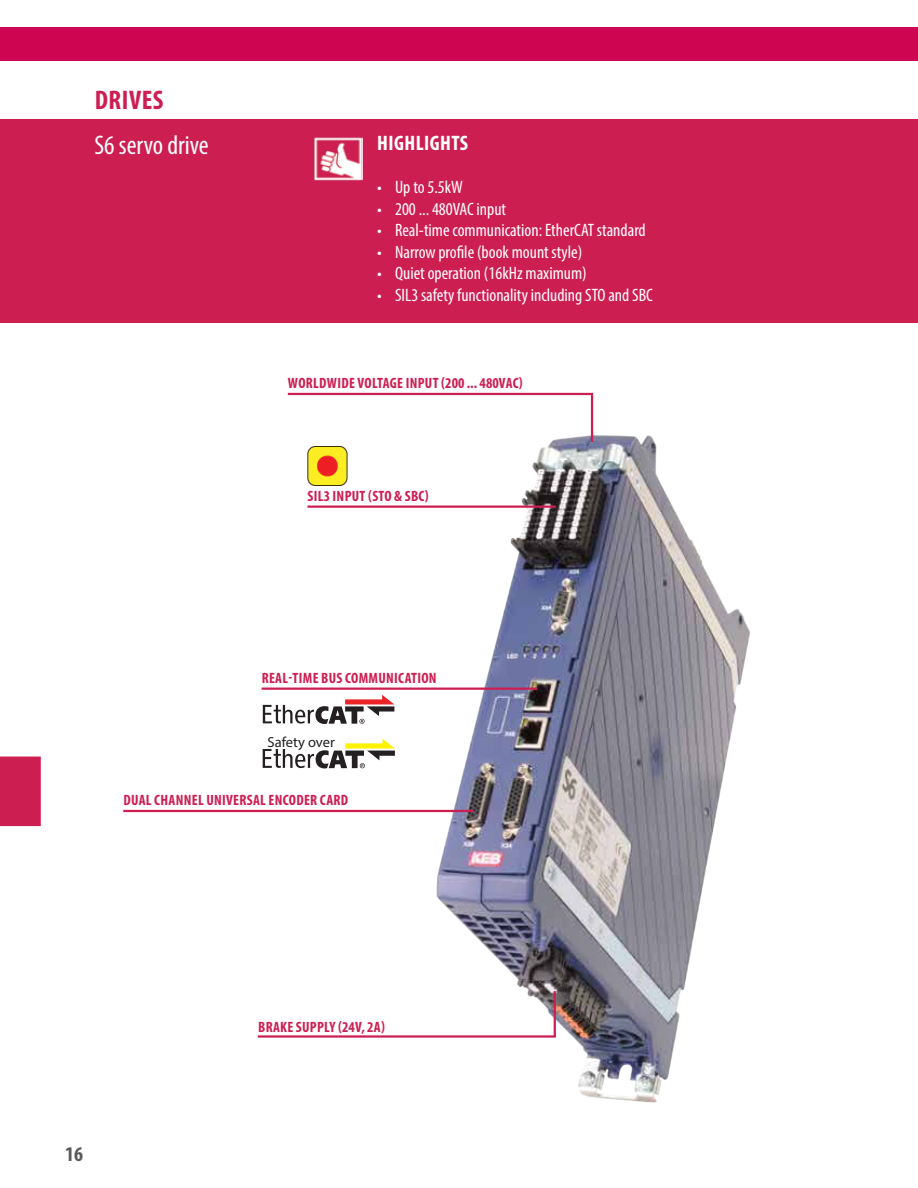
<style>
.page{position:relative;width:918px;height:1188px;background:#fff}
.page>*{position:absolute;margin:0;border:0;box-sizing:border-box;transform-origin:0 0}
.t1{font:condensed 27px "Myriad Pro";color:#fff}
.t2{font:700 condensed 27px "Myriad Pro";letter-spacing:.02em;color:#cd1e52}
.t3{font:700 condensed 21px "Myriad Pro";letter-spacing:.02em;color:#fff}
.t4{font:700 condensed 21px "Myriad Pro";color:#58595b}
.t5{font:condensed 18px "Myriad Pro";color:#fff}
.t6{font:700 condensed 15px "Myriad Pro";letter-spacing:.02em;color:#cd1e52}
.t7{font:14.55px "Myriad Pro";color:#231f20}
</style>
<div class="page">
<div style="left:0;top:119px;width:918px;height:204px;background:#cd1e52"></div>
<img style="left:123px;top:392px;width:627px;height:711px">
<img style="left:308px;top:446px;width:41px;height:39px">
<svg style="left:263px;top:695px;width:131px;height:29px"></svg>
<hr style="left:123px;top:810px;width:351px;height:2px;background:#cd1e52">
<hr style="left:258px;top:1035px;width:298px;height:3px;background:#cd1e52">
<hr style="left:554px;top:991px;width:2px;height:46px;background:#cd1e52">
<hr style="left:591px;top:395px;width:2px;height:47px;background:#cd1e52">
<img style="left:314px;top:137px;width:48px;height:44px">
<hr style="left:288px;top:393px;width:305px;height:2px;background:#cd1e52">
<hr style="left:308px;top:506px;width:248px;height:2px;background:#cd1e52">
<hr style="left:262px;top:688px;width:275px;height:2px;background:#cd1e52">
<svg style="left:263px;top:739px;width:132px;height:29px"></svg>
<div style="left:0;top:757px;width:41px;height:69px;background:#cd1e52"></div>
<div style="left:0;top:28px;width:918px;height:33px;background:#ce0651"></div>
<h1 class="t2" style="left:95px;top:83px;width:70px">DRIVES</h1>
<h1 class="t1" style="left:94px;top:129px;width:116px">S6 servo drive</h1>
<p class="t3" style="left:377px;top:130px;width:92px">HIGHLIGHTS</p>
<p class="t5" style="left:377px;top:176px;width:87px">• Up to 5.5kW</p>
<p class="t5" style="left:377px;top:198px;width:131px">• 200 ... 480VAC input</p>
<p class="t5" style="left:377px;top:219px;width:270px">• Real-time communication: EtherCAT standard</p>
<p class="t5" style="left:377px;top:241px;width:207px">• Narrow profile (book mount style)</p>
<p class="t5" style="left:377px;top:263px;width:211px">• Quiet operation (16kHz maximum)</p>
<p class="t5" style="left:377px;top:284px;width:277px">• SIL3 safety functionality including STO and SBC</p>
<p class="t6" style="left:288px;top:374px;width:236px">WORLDWIDE VOLTAGE INPUT (200 ... 480VAC)</p>
<p class="t6" style="left:308px;top:487px;width:122px">SIL3 INPUT (STO &amp; SBC)</p>
<p class="t6" style="left:262px;top:669px;width:176px">REAL-TIME BUS COMMUNICATION</p>
<p class="t7" style="left:268px;top:733px;width:69px">Safety over</p>
<p class="t6" style="left:123px;top:791px;width:226px">DUAL CHANNEL UNIVERSAL ENCODER CARD</p>
<p class="t4" style="left:65px;top:1141px;width:19px">16</p>
<p class="t6" style="left:258px;top:1018px;width:128px">BRAKE SUPPLY (24V, 2A)</p>
</div>
